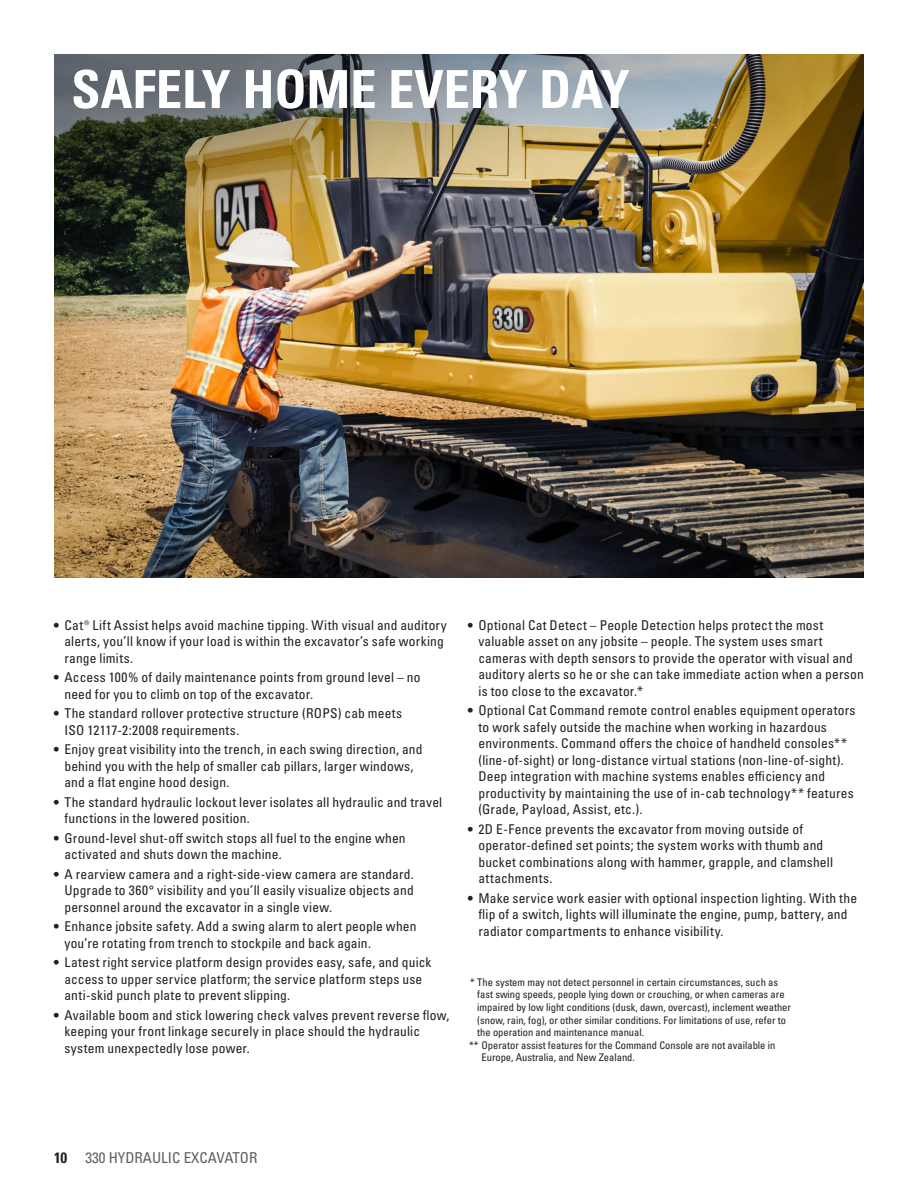
<style>
.page{position:relative;width:918px;height:1188px;background:#fff}
.page>*{position:absolute;margin:0;border:0;box-sizing:border-box;transform-origin:0 0}
.Feature_Title{font:52.5px "Univers LTCYR 67 Bold Cond";color:#fff}
.t1{font:condensed 15px "Univers LTCYR 57";color:#5d6163}
.t2{font:condensed 13.5px/16.5px "Univers LTCYR 57";letter-spacing:.015em;color:#231f20}
.t3{font:condensed 10.5px/12.6px "Univers LTCYR 57";color:#231f20}
.s1{font-family:"Univers LTCYR 67 Bold Cond";font-stretch:normal;color:#231f20}
</style>
<div class="page">
<img style="left:54px;top:311px;width:810px;height:267px">
<img style="left:54px;top:54px;width:810px;height:257px">
<p class="Feature_Title" style="left:71px;top:57px;width:560px">SAFELY HOME EVERY DAY</p>
<p class="t2" style="left:64px;top:617px;width:384px;text-indent:-10px">• Cat® Lift Assist helps avoid machine tipping. With visual and auditory alerts, you’ll know if your load is within the excavator’s safe working range limits.</p>
<p class="t2" style="left:64px;top:669px;width:357px;text-indent:-10px">• Access 100% of daily maintenance points from ground level – no need for you to climb on top of the excavator.</p>
<p class="t2" style="left:64px;top:705px;width:339px;text-indent:-10px">• The standard rollover protective structure (ROPS) cab meets<br>ISO 12117-2:2008 requirements.</p>
<p class="t2" style="left:64px;top:741px;width:360px;text-indent:-10px">• Enjoy great visibility into the trench, in each swing direction, and behind you with the help of smaller cab pillars, larger windows, and a flat engine hood design.</p>
<p class="t2" style="left:64px;top:794px;width:379px;text-indent:-10px">• The standard hydraulic lockout lever isolates all hydraulic and travel functions in the lowered position.</p>
<p class="t2" style="left:64px;top:830px;width:343px;text-indent:-10px">• Ground-level shut-off switch stops all fuel to the engine when activated and shuts down the machine.</p>
<p class="t2" style="left:64px;top:866px;width:351px;text-align:justify;text-indent:-10px">• A rearview camera and a right-side-view camera are standard.<br>Upgrade to 360° visibility and you’ll easily visualize objects and personnel around the excavator in a single view.</p>
<p class="t2" style="left:64px;top:918px;width:354px;text-indent:-10px">• Enhance jobsite safety. Add a swing alarm to alert people when you’re rotating from trench to stockpile and back again.</p>
<p class="t2" style="left:64px;top:954px;width:368px;text-indent:-10px">• Latest right service platform design provides easy, safe, and quick access to upper service platform; the service platform steps use anti-skid punch plate to prevent slipping.</p>
<p class="t2" style="left:64px;top:1007px;width:387px;text-indent:-10px">• Available boom and stick lowering check valves prevent reverse flow, keeping your front linkage securely in place should the hydraulic system unexpectedly lose power.</p>
<p class="t2" style="left:478px;top:617px;width:387px;text-indent:-10px">• Optional Cat Detect – People Detection helps protect the most valuable asset on any jobsite – people. The system uses smart cameras with depth sensors to provide the operator with visual and auditory alerts so he or she can take immediate action when a person is too close to the excavator.*</p>
<p class="t2" style="left:478px;top:702px;width:379px;text-indent:-10px">• Optional Cat Command remote control enables equipment operators to work safely outside the machine when working in hazardous environments. Command offers the choice of handheld consoles** (line-of-sight) or long-distance virtual stations (non-line-of-sight).<br>Deep integration with machine systems enables efficiency and productivity by maintaining the use of in-cab technology** features (Grade, Payload, Assist, etc.).</p>
<p class="t2" style="left:478px;top:821px;width:356px;text-indent:-10px">• 2D E-Fence prevents the excavator from moving outside of operator-defined set points; the system works with thumb and bucket combinations along with hammer, grapple, and clamshell attachments.</p>
<p class="t2" style="left:478px;top:890px;width:380px;text-indent:-10px">• Make service work easier with optional inspection lighting. With the flip of a switch, lights will illuminate the engine, pump, battery, and radiator compartments to enhance visibility.</p>
<p class="t3" style="left:477px;top:975px;width:315px;text-indent:-7px">* The system may not detect personnel in certain circumstances, such as fast swing speeds, people lying down or crouching, or when cameras are impaired by low light conditions (dusk, dawn, overcast), inclement weather (snow, rain, fog), or other similar conditions. For limitations of use, refer to the operation and maintenance manual.</p>
<p class="t3" style="left:482px;top:1038px;width:295px;text-indent:-12px">** Operator assist features for the Command Console are not available in<br>Europe, Australia, and New Zealand.</p>
<p class="t1" style="left:54px;top:1148px;width:205px"><span class="s1">10</span> 330 HYDRAULIC EXCAVATOR</p>
</div>
